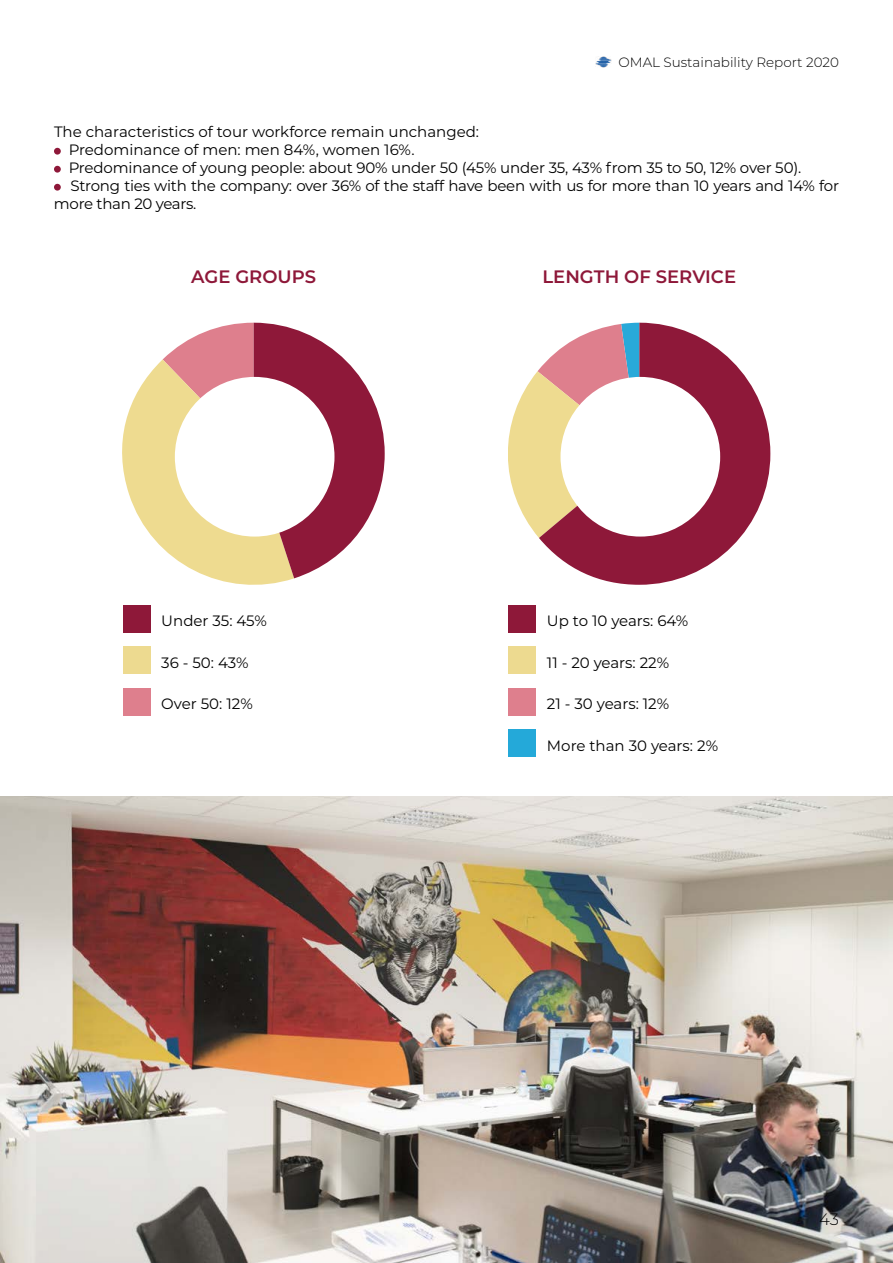
<style>
.page{position:relative;width:893px;height:1263px;background:#fff}
.page>*{position:absolute;margin:0;border:0;box-sizing:border-box;transform-origin:0 0}
.t1{font:600 18px "Montserrat";color:#8e1839}
.t2{font:300 16.5px "Montserrat";color:#000}
.t3{font:15px "Montserrat";letter-spacing:-.01em;color:#000}
.t4{font:300 13.5px "Montserrat";color:#000}
</style>
<div class="page">
<div style="left:54px;top:148px;width:7px;height:7px;background:#8e1839;border-radius:50%"></div>
<div style="left:54px;top:166px;width:7px;height:7px;background:#8e1839;border-radius:50%"></div>
<div style="left:54px;top:184px;width:7px;height:7px;background:#8e1839;border-radius:50%"></div>
<svg style="left:123px;top:323px;width:262px;height:262px"></svg>
<div style="left:175px;top:377px;width:159px;height:160px;background:#fff;border-radius:50%"></div>
<svg style="left:508px;top:369px;width:31px;height:169px"></svg>
<svg style="left:539px;top:323px;width:231px;height:262px;fill:#8e1839"></svg>
<div style="left:560px;top:377px;width:160px;height:160px;background:#fff;border-radius:50%"></div>
<div style="left:123px;top:605px;width:27px;height:28px;background:#8e1839"></div>
<div style="left:508px;top:605px;width:28px;height:28px;background:#8e1839"></div>
<div style="left:123px;top:646px;width:27px;height:28px;background:#edda90"></div>
<div style="left:508px;top:646px;width:28px;height:28px;background:#edda90"></div>
<div style="left:123px;top:688px;width:27px;height:28px;background:#de7f8d"></div>
<div style="left:508px;top:688px;width:28px;height:28px;background:#de7f8d"></div>
<div style="left:508px;top:729px;width:28px;height:28px;background:#24a9d9"></div>
<img style="left:0;top:796px;width:893px;height:467px">
<img style="left:596px;top:57px;width:15px;height:10px">
<p class="t4" style="left:618px;top:53px;width:222px">OMAL Sustainability Report 2020</p>
<p class="t3" style="left:54px;top:121px;width:427px">The characteristics of tour workforce remain unchanged:</p>
<p class="t3" style="left:69px;top:139px;width:347px">Predominance of men: men 84%, women 16%.</p>
<p class="t3" style="left:69px;top:157px;width:734px">Predominance of young people: about 90% under 50 (45% under 35, 43% from 35 to 50, 12% over 50).</p>
<p class="t3" style="left:71px;top:175px;width:770px">Strong ties with the company: over 36% of the staff have been with us for more than 10 years and 14% for</p>
<p class="t3" style="left:54px;top:193px;width:144px">more than 20 years.</p>
<p class="t1" style="left:191px;top:264px;width:127px">AGE GROUPS</p>
<p class="t1" style="left:542px;top:264px;width:195px">LENGTH OF SERVICE</p>
<p class="t3" style="left:161px;top:610px;width:107px">Under 35: 45%</p>
<p class="t3" style="left:547px;top:610px;width:143px">Up to 10 years: 64%</p>
<p class="t3" style="left:161px;top:652px;width:89px">36 - 50: 43%</p>
<p class="t3" style="left:547px;top:652px;width:124px">11 - 20 years: 22%</p>
<p class="t3" style="left:161px;top:693px;width:93px">Over 50: 12%</p>
<p class="t3" style="left:547px;top:693px;width:124px">21 - 30 years: 12%</p>
<p class="t3" style="left:547px;top:735px;width:173px">More than 30 years: 2%</p>
<p class="t2" style="left:819px;top:1208px;width:21px">43</p>
</div>
